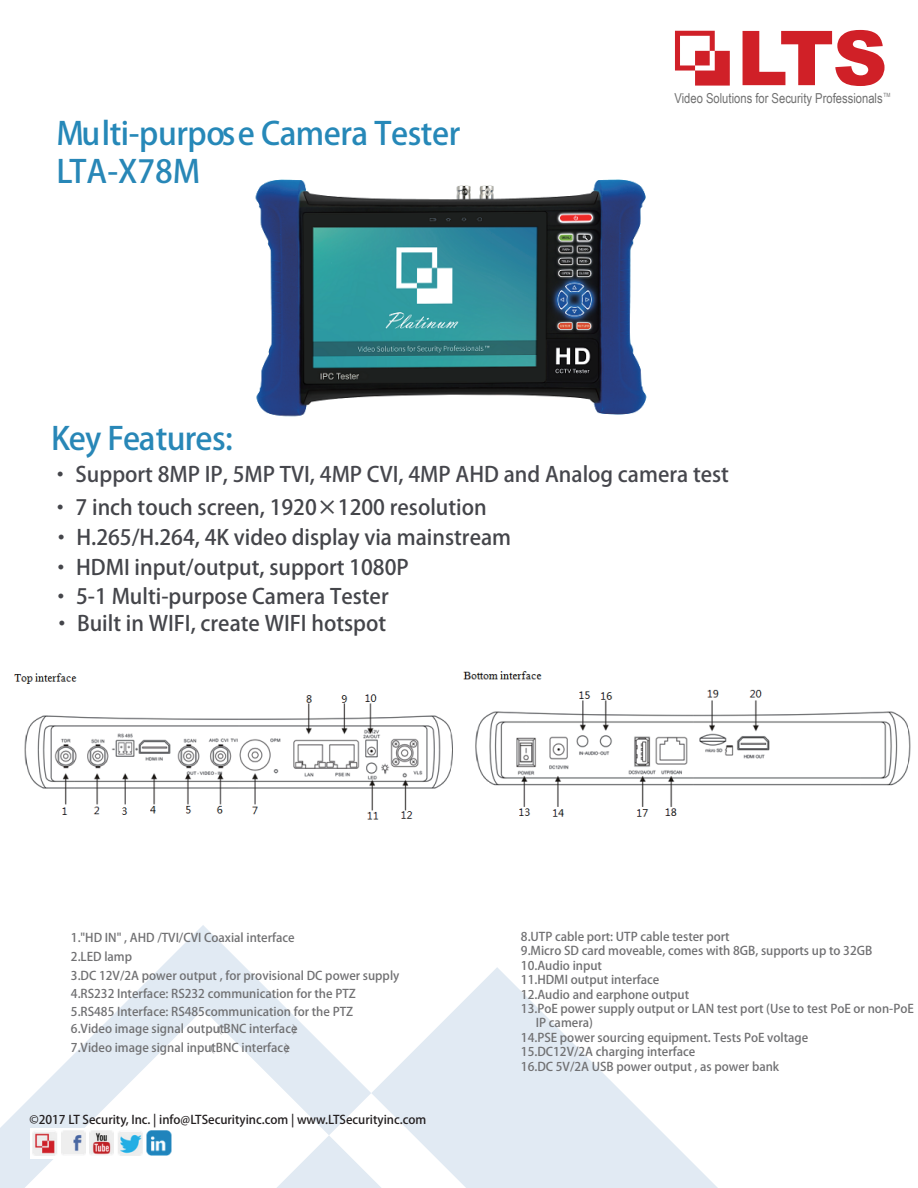
<style>
.page{position:relative;width:918px;height:1188px;background:#fff}
.page>*{position:absolute;margin:0;border:0;box-sizing:border-box;transform-origin:0 0}
.t1{font:31.5px "Roboto";letter-spacing:-.015em;color:#2688b8}
.t2{font:31.5px "Roboto";letter-spacing:-.02em;color:#2887b7}
.t3{font:700 21px/29.8px "Roboto";color:#44454a}
.t4{font:13.65px "Arial Narrow";color:#707070}
.t5{font:12px/18.9px "Roboto";color:#707072}
.t6{font:500 12px "Roboto";color:#231f20}
.t7{font:5.7px "Arial Narrow";color:#707070}
.s1{color:#46474d}
.s2{font-family:"Adobe Song Std";font-weight:300}
</style>
<div class="page">
<svg style="left:0;top:925px;width:718px;height:263px"></svg>
<img style="left:30px;top:1129px;width:145px;height:30px">
<svg style="left:675px;top:31px;width:55px;height:55px"></svg>
<svg style="left:743px;top:30px;width:142px;height:56px"></svg>
<img style="left:14px;top:673px;width:439px;height:147px">
<img style="left:463px;top:671px;width:448px;height:146px">
<img style="left:255px;top:179px;width:392px;height:238px">
<h1 class="t1" style="left:56px;top:115px;width:405px">Multi-purpose Camera Tester</h1>
<h1 class="t2" style="left:56px;top:153px;width:145px">LTA-X78M</h1>
<h1 class="t2" style="left:51px;top:419px;width:183px">Key Features:</h1>
<p class="t4" style="left:674px;top:88px;width:210px">Video Solutions for Security Professionals</p>
<p class="t7" style="left:884px;top:91px;width:8px">TM</p>
<p class="t3" style="left:50px;top:460px;width:681px">· <span class="s1">Support 8MP IP, 5MP TVI, 4MP CVI, 4MP AHD and Analog camera test </span>· 7 inch touch screen, 1920×1200 resolution<br>· H.265/H.264, 4K video display via mainstream<br>· HDMI input/output, support 1080P<br>· 5-1 Multi-purpose Camera Tester<br>· Built in WIFI, create WIFI hotspot</p>
<p class="t5" style="left:71px;top:929px;width:330px">1."HD IN" , AHD /TVI/CVI Coaxial interface<br>2.LED lamp<br>3.DC 12V/2A power output , for provisional DC power supply</p>
<p class="t5" style="left:71px;top:985px;width:286px;line-height:17.9px">4.RS232 Interface: RS232 communication for the PTZ<br>5.RS485 Interface: RS485communication for the PTZ<br>6.Video image signal output</p>
<p class="t5" style="left:71px;top:1020px;width:234px;text-indent:141px"><span class="s2">（</span>BNC interface<span class="s2">）<br></span>7.Video image signal input</p>
<p class="t5" style="left:204px;top:1039px;width:93px"><span class="s2">（</span>BNC interface<span class="s2">）</span></p>
<p class="t6" style="left:29px;top:1112px;width:398px">©2017 LT Security, Inc. | info@LTSecurityinc.com | www.LTSecurityinc.com</p>
<p class="t5" style="left:521px;top:927px;width:210px">8.UTP cable port: UTP cable tester port</p>
<p class="t5" style="left:521px;top:942px;width:353px">9.Micro SD card moveable, comes with 8GB, supports up to 32GB</p>
<p class="t5" style="left:521px;top:956px;width:83px">10.Audio input</p>
<p class="t5" style="left:521px;top:971px;width:140px">11.HDMI output interface</p>
<p class="t5" style="left:521px;top:985px;width:170px">12.Audio and earphone output</p>
<p class="t5" style="left:521px;top:999px;width:394px">13.PoE power supply output or LAN test port (Use to test PoE or non-PoE</p>
<p class="t5" style="left:536px;top:1014px;width:59px">IP camera)</p>
<p class="t5" style="left:521px;top:1028px;width:289px">14.PSE power sourcing equipment. Tests PoE voltage</p>
<p class="t5" style="left:521px;top:1043px;width:176px">15.DC12V/2A charging interface</p>
<p class="t5" style="left:521px;top:1057px;width:260px">16.DC 5V/2A USB power output , as power bank</p>
</div>
